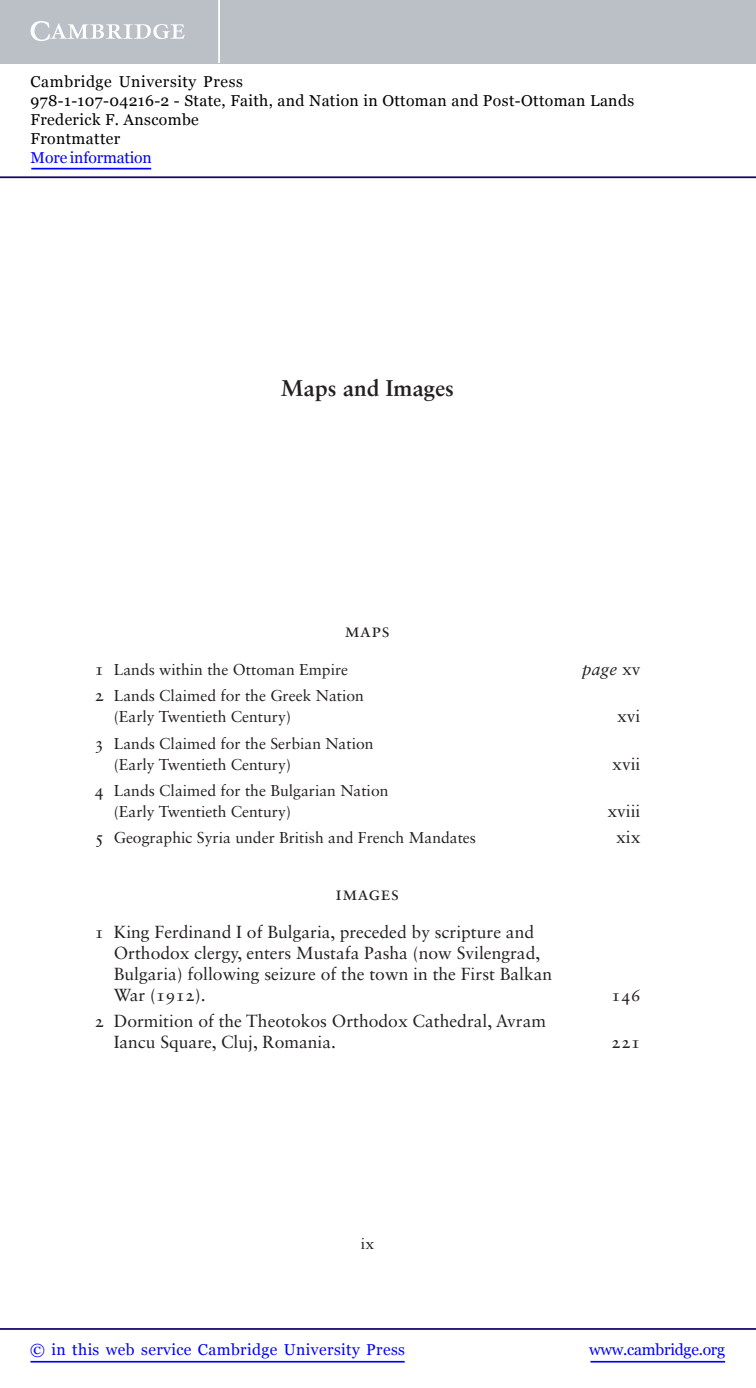
<style>
.page{position:relative;width:756px;height:1388px;background:#fff}
.page>*{position:absolute;margin:0;border:0;box-sizing:border-box;transform-origin:0 0}
.t1{font:700 22.75px "Sabon LT Std";color:#231f20}
.t2{font:19.25px "Sabon LT Std";letter-spacing:.025em;color:#231f20}
.t3{font:17.5px/21px "Sabon LT Std";color:#231f20}
.t4{font:italic 17.5px "Sabon LT Std";color:#231f20}
.t5{font:15.75px/21px "Sabon LT Std";color:#231f20}
.t6{font:15.75px/18.9px "Georgia";letter-spacing:.025em;color:#000}
.t7{font:15.75px "Georgia";letter-spacing:.025em;color:#00f}
.t8{font:15.75px "Georgia";letter-spacing:-.015em;color:#00f}
.t9{font:15.75px "Georgia";letter-spacing:-.01em;color:#00f}
.s1{font-size:17.5px}
.s2{font-style:normal}
</style>
<div class="page">
<hr style="left:591px;top:1361px;width:134px;height:1px;background:#00f">
<hr style="left:0;top:1328px;width:756px;height:2px;background:#150666">
<hr style="left:31px;top:1361px;width:374px;height:1px;background:#00f">
<div style="left:0;top:0;width:756px;height:63px;background:#bac0c6"></div>
<svg style="left:31px;top:21px;width:154px;height:20px"></svg>
<hr style="left:218px;top:0;width:2px;height:63px;background:#fff">
<hr style="left:0;top:176px;width:756px;height:2px;background:#150666">
<hr style="left:31px;top:168px;width:120px;height:1px;background:#00f">
<p class="t6" style="left:31px;top:72px;width:605px">Cambridge University Press<br>978-1-107-04216-2 - State, Faith, and Nation in Ottoman and Post-Ottoman Lands Frederick F. Anscombe<br>Frontmatter</p>
<p class="t9" style="left:31px;top:148px;width:123px">More information</p>
<h1 class="t1" style="left:281px;top:379px;width:175px">Maps and Images</h1>
<p class="t2" style="left:345px;top:623px;width:47px">Maps</p>
<p class="t5" style="left:94px;top:660px;width:255px"><span class="s1">1</span> Lands within the Ottoman Empire</p>
<p class="t4" style="left:582px;top:662px;width:60px">page <span class="s2">xv</span></p>
<p class="t5" style="left:114px;top:687px;width:252px;text-indent:-19px"><span class="s1">2</span> Lands Claimed for the Greek Nation (Early Twentieth Century)</p>
<p class="t3" style="left:617px;top:707px;width:25px">xvi</p>
<p class="t5" style="left:114px;top:734px;width:261px;text-indent:-19px"><span class="s1">3</span> Lands Claimed for the Serbian Nation (Early Twentieth Century)</p>
<p class="t5" style="left:114px;top:781px;width:276px;text-indent:-19px"><span class="s1">4</span> Lands Claimed for the Bulgarian Nation (Early Twentieth Century)</p>
<p class="t3" style="left:612px;top:754px;width:30px">xvii</p>
<p class="t3" style="left:607px;top:802px;width:35px">xviii</p>
<p class="t5" style="left:94px;top:828px;width:383px"><span class="s1">5</span> Geographic Syria under British and French Mandates</p>
<p class="t3" style="left:616px;top:828px;width:26px">xix</p>
<p class="t2" style="left:335px;top:885px;width:66px">Images</p>
<p class="t3" style="left:114px;top:922px;width:440px;text-indent:-19px">1 King Ferdinand I of Bulgaria, preceded by scripture and Orthodox clergy, enters Mustafa Pasha (now Svilengrad, Bulgaria) following seizure of the town in the First Balkan War (1912).</p>
<p class="t3" style="left:114px;top:1012px;width:434px;text-indent:-19px">2 Dormition of the Theotokos Orthodox Cathedral, Avram<br>Iancu Square, Cluj, Romania.</p>
<p class="t3" style="left:611px;top:985px;width:31px">146</p>
<p class="t3" style="left:611px;top:1033px;width:31px">221</p>
<p class="t5" style="left:361px;top:1235px;width:15px">ix</p>
<p class="t7" style="left:30px;top:1340px;width:376px">© in this web service Cambridge University Press</p>
<p class="t8" style="left:589px;top:1340px;width:137px">www.cambridge.org</p>
</div>
